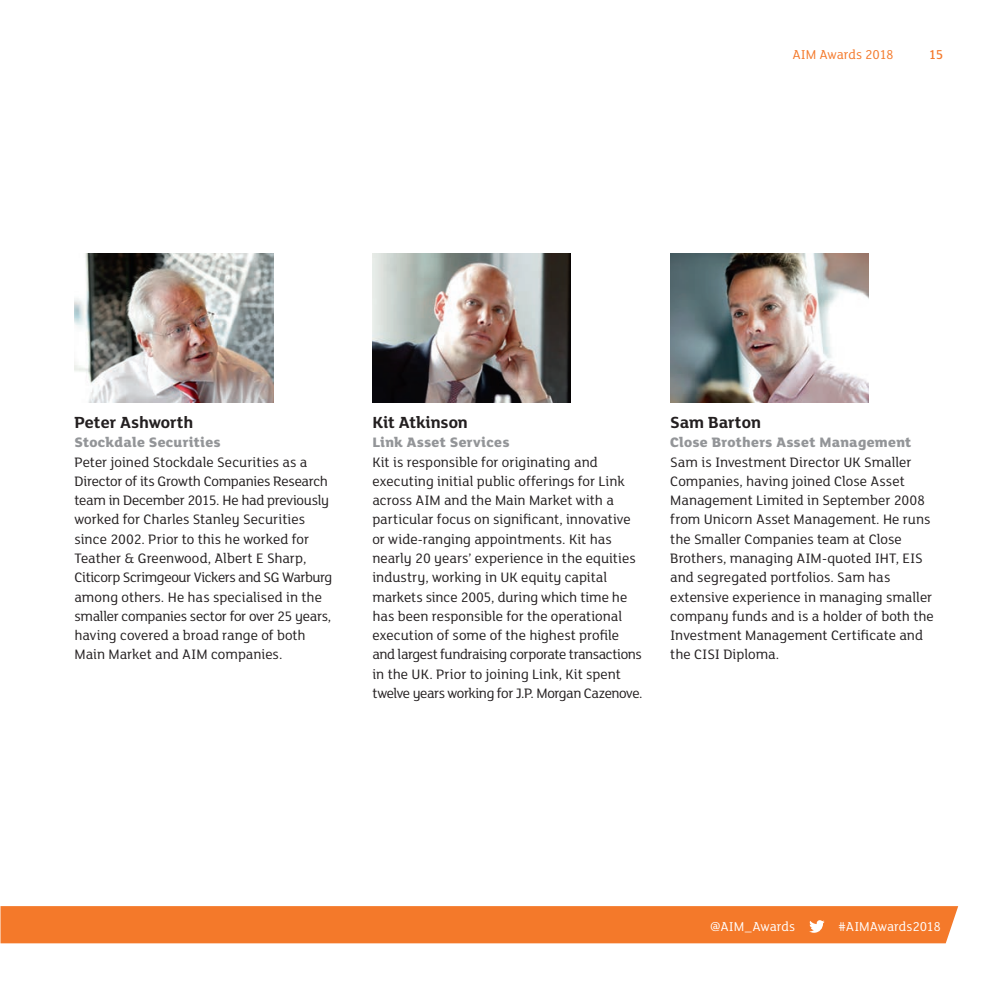
<style>
.page{position:relative;width:993px;height:993px;background:#fff}
.page>*{position:absolute;margin:0;border:0;box-sizing:border-box;transform-origin:0 0}
.t1{font:700 17.5px "FS Lola";letter-spacing:-.005em;color:#231f20}
.t2{font:14.88px/19.2px "FS Lola";color:#231f20}
.t3{font:800 14.88px "FS Lola";letter-spacing:.015em;color:#939598}
.t4{font:14px "FS Lola";letter-spacing:-.005em;color:#fff}
.t5{font:14px "FS Lola";letter-spacing:-.005em;color:#f4792a}
.t6{font:500 14px "FS Lola";color:#f4792a}
</style>
<div class="page">
<img style="left:372px;top:253px;width:198px;height:149px">
<img style="left:74px;top:253px;width:199px;height:149px">
<img style="left:670px;top:253px;width:198px;height:149px">
<div style="left:0;top:906px;width:957px;height:37px;background:#f4792a"></div>
<p class="t5" style="left:792px;top:45px;width:103px">AIM Awards 2018</p>
<p class="t6" style="left:928px;top:45px;width:16px">15</p>
<p class="t1" style="left:74px;top:410px;width:120px">Peter Ashworth</p>
<p class="t3" style="left:74px;top:432px;width:148px">Stockdale Securities</p>
<p class="t2" style="left:74px;top:451px;width:259px">Peter joined Stockdale Securities as a Director of its Growth Companies Research team in December 2015. He had previously worked for Charles Stanley Securities since 2002. Prior to this he worked for Teather &amp; Greenwood, Albert E Sharp, Citicorp Scrimgeour Vickers and SG Warburg among others. He has specialised in the smaller companies sector for over 25 years, having covered a broad range of both Main Market and AIM companies.</p>
<p class="t1" style="left:372px;top:410px;width:97px">Kit Atkinson</p>
<p class="t3" style="left:372px;top:432px;width:139px">Link Asset Services</p>
<p class="t2" style="left:372px;top:451px;width:271px">Kit is responsible for originating and executing initial public offerings for Link across AIM and the Main Market with a particular focus on significant, innovative or wide-ranging appointments. Kit has nearly 20 years’ experience in the equities industry, working in UK equity capital markets since 2005, during which time he has been responsible for the operational execution of some of the highest profile and largest fundraising corporate transactions in the UK. Prior to joining Link, Kit spent twelve years working for J.P. Morgan Cazenove.</p>
<p class="t1" style="left:670px;top:410px;width:92px">Sam Barton</p>
<p class="t3" style="left:670px;top:432px;width:243px">Close Brothers Asset Management</p>
<p class="t2" style="left:670px;top:451px;width:265px">Sam is Investment Director UK Smaller Companies, having joined Close Asset Management Limited in September 2008 from Unicorn Asset Management. He runs the Smaller Companies team at Close Brothers, managing AIM-quoted IHT, EIS and segregated portfolios. Sam has extensive experience in managing smaller company funds and is a holder of both the Investment Management Certificate and the CISI Diploma.</p>
<p class="t4" style="left:709px;top:916px;width:87px">@AIM_Awards</p>
<p class="t4" style="left:838px;top:916px;width:104px">#AIMAwards2018</p>
</div>
